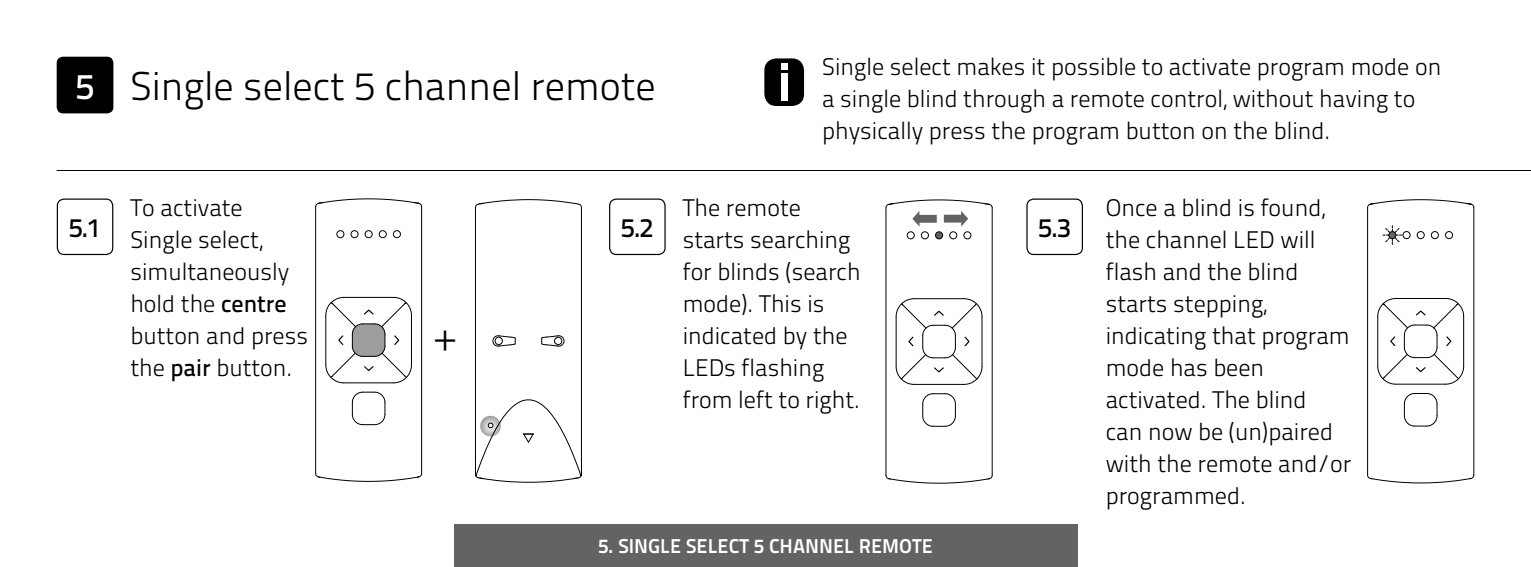
<style>
.page{position:relative;width:1531px;height:567px;background:#fff}
.page>*{position:absolute;margin:0;border:0;box-sizing:border-box;transform-origin:0 0}
.t1{font:40px "Titillium Text 14 L 250 wt";color:#000}
.t2{font:36px "Titillium Text 14 L 600 wt";color:#fff}
.t3{font:26.8px "Titillium Text 14 L 600 wt";color:#000}
.t4{font:24px/32px "Titillium Text 14 L 250 wt";color:#000}
.t5{font:20px "Titillium Maps 29 L 800 wt";color:#fff}
.s1{font-family:"Titillium Text 14 L 600 wt"}
</style>
<div class="page">
<div style="left:454px;top:524px;width:623px;height:43px;background:#646363"></div>
<div style="left:764px;top:58px;width:40px;height:48px;background:#000;border-radius:12px"></div>
<div style="left:780px;top:74px;width:7px;height:27px;background:#fff"></div>
<div style="left:780px;top:63px;width:7px;height:7px;background:#fff"></div>
<hr style="left:57px;top:170px;width:1474px;height:1px;background:#000">
<svg style="left:492px;top:335px;width:24px;height:12px"></svg>
<svg style="left:541px;top:335px;width:24px;height:12px"></svg>
<hr style="left:581px;top:208px;width:1px;height:266px;background:#000">
<hr style="left:475px;top:208px;width:1px;height:266px;background:#000">
<svg style="left:475px;top:199px;width:107px;height:9px"></svg>
<svg style="left:475px;top:399px;width:107px;height:84px"></svg>
<svg style="left:351px;top:391px;width:35px;height:35px"></svg>
<hr style="left:315px;top:207px;width:1px;height:266px;background:#000">
<hr style="left:421px;top:207px;width:1px;height:266px;background:#000">
<svg style="left:315px;top:473px;width:107px;height:9px"></svg>
<svg style="left:315px;top:198px;width:107px;height:10px"></svg>
<div style="left:336px;top:230px;width:8px;height:8px;border:1px solid #000;border-radius:50%"></div>
<div style="left:351px;top:230px;width:7px;height:8px;border:1px solid #000;border-radius:50%"></div>
<div style="left:393px;top:230px;width:8px;height:8px;border:1px solid #000;border-radius:50%"></div>
<div style="left:379px;top:230px;width:8px;height:8px;border:1px solid #000;border-radius:50%"></div>
<div style="left:365px;top:230px;width:8px;height:8px;border:1px solid #000;border-radius:50%"></div>
<svg style="left:325px;top:297px;width:87px;height:87px"></svg>
<svg style="left:922px;top:393px;width:34px;height:34px"></svg>
<hr style="left:885px;top:208px;width:1px;height:267px;background:#000">
<hr style="left:991px;top:208px;width:2px;height:267px;background:#000">
<svg style="left:885px;top:474px;width:108px;height:10px"></svg>
<div style="left:907px;top:231px;width:7px;height:8px;border:1px solid #000;border-radius:50%"></div>
<div style="left:921px;top:231px;width:8px;height:8px;border:1px solid #000;border-radius:50%"></div>
<div style="left:963px;top:231px;width:8px;height:8px;border:1px solid #000;border-radius:50%"></div>
<div style="left:949px;top:231px;width:8px;height:8px;border:1px solid #000;border-radius:50%"></div>
<div style="left:935px;top:232px;width:7px;height:7px;background:#646363;border-radius:50%"></div>
<div style="left:935px;top:231px;width:8px;height:8px;border:1px solid #000;border-radius:50%"></div>
<svg style="left:885px;top:199px;width:108px;height:28px"></svg>
<svg style="left:895px;top:298px;width:88px;height:87px"></svg>
<svg style="left:1403px;top:393px;width:35px;height:34px"></svg>
<hr style="left:1367px;top:208px;width:1px;height:267px;background:#000">
<hr style="left:1473px;top:208px;width:1px;height:267px;background:#000">
<svg style="left:1367px;top:474px;width:107px;height:10px"></svg>
<svg style="left:1367px;top:199px;width:107px;height:9px"></svg>
<div style="left:1402px;top:231px;width:8px;height:8px;border:1px solid #000;border-radius:50%"></div>
<div style="left:1445px;top:231px;width:8px;height:8px;border:1px solid #000;border-radius:50%"></div>
<div style="left:1431px;top:231px;width:8px;height:8px;border:1px solid #000;border-radius:50%"></div>
<div style="left:1417px;top:231px;width:7px;height:8px;border:1px solid #000;border-radius:50%"></div>
<svg style="left:1383px;top:226px;width:18px;height:18px"></svg>
<div style="left:1389px;top:232px;width:7px;height:7px;background:#646363;border-radius:50%"></div>
<div style="left:1388px;top:231px;width:8px;height:8px;border:1px solid #000;border-radius:50%"></div>
<svg style="left:1377px;top:298px;width:87px;height:87px"></svg>
<div style="left:57px;top:57px;width:56px;height:56px;background:#000;border-radius:6px"></div>
<div style="left:57px;top:198px;width:56px;height:57px;border:1px solid #000;border-radius:7px"></div>
<div style="left:609px;top:198px;width:57px;height:57px;border:1px solid #000;border-radius:7px"></div>
<div style="left:1026px;top:198px;width:57px;height:57px;border:1px solid #000;border-radius:7px"></div>
<h2 class="t2" style="left:75px;top:64px;width:21px">5</h2>
<h1 class="t1" style="left:130px;top:62px;width:527px">Single select 5 channel remote</h1>
<p class="t4" style="left:822px;top:50px;width:621px">Single select makes it possible to activate program mode on a single blind through a remote control, without having to physically press the program button on the blind.</p>
<p class="t4" style="left:683px;top:191px;width:179px">The remote starts searching for blinds (search mode). This is indicated by the<br>LEDs flashing from left to right.</p>
<p class="t4" style="left:130px;top:192px;width:179px">To activate<br>Single select, simultaneously hold the <span class="s1">centre </span>button and press the <span class="s1">pair</span> button.</p>
<p class="t4" style="left:1106px;top:192px;width:247px">Once a blind is found, the channel LED will flash and the blind starts stepping, indicating that program mode has been activated. The blind<br>can now be (un)paired with the remote and/or programmed.</p>
<p class="t5" style="left:598px;top:531px;width:336px">5. SINGLE SELECT 5 CHANNEL REMOTE</p>
<p class="t3" style="left:69px;top:211px;width:34px">5.1</p>
<p class="t3" style="left:621px;top:211px;width:34px">5.2</p>
<p class="t3" style="left:1038px;top:211px;width:34px">5.3</p>
<h1 class="t1" style="left:437px;top:313px;width:19px">+</h1>
</div>
